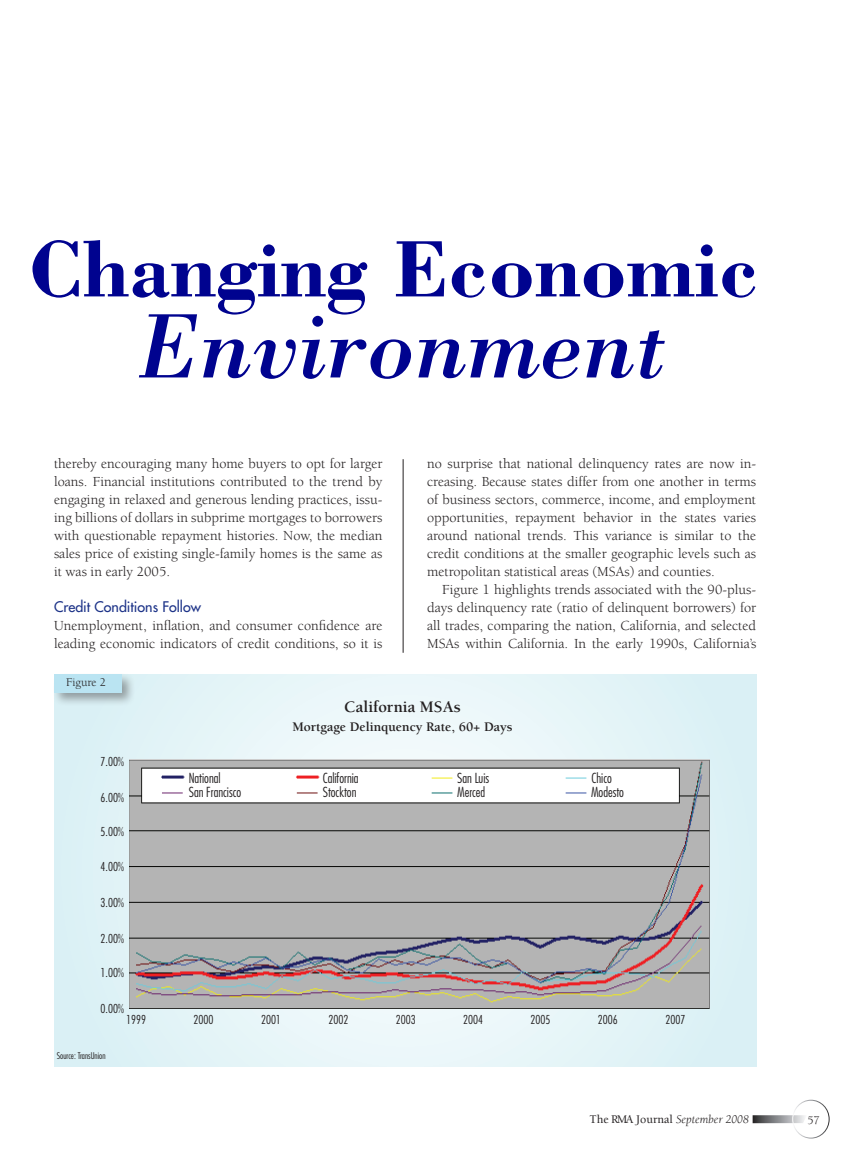
<style>
.page{position:relative;width:864px;height:1175px;background:#fff}
.page>*{position:absolute;margin:0;border:0;box-sizing:border-box;transform-origin:0 0}
.t1{font:italic 94.5px "Bodoni";color:#00038f}
.t2{font:700 82.5px "Bodoni";color:#00038f}
.t3{font:700 16.5px "Berkeley";color:#231f20}
.Body_text{font:14.25px/18px "Berkeley";color:#231f20;text-align:justify}
.First_paragraph{font:14.25px/18px "Berkeley";color:#231f20}
.Sub_heads{font:14.25px "Futura";color:#1d3388}
.t4{font:300 condensed 13.5px "Futura";color:#231f20}
.t5{font:700 13.5px "Berkeley";color:#231f20}
.t6{font:300 condensed 12px "Futura";color:#231f20}
.t7{font:500 12px "Berkeley";color:#231f20}
.t8{font:12px "Berkeley";color:#231f20}
.t9{font:300 condensed 9px "Futura";color:#231f20}
.s1{font-weight:400;font-style:italic}
</style>
<div class="page">
<svg style="left:753px;top:1115px;width:52px;height:8px"></svg>
<div style="left:792px;top:1099px;width:38px;height:39px;border:1px solid #fff;border-radius:50%"></div>
<div style="left:54px;top:675px;width:702px;height:391px;background:linear-gradient(to right,#e6f5f8,#e5f5f8)"></div>
<div style="left:52px;top:672px;width:90px;height:41px;background:#231f20;opacity:.4"></div>
<div style="left:54px;top:674px;width:68px;height:18px;background:#bae4f2"></div>
<img style="left:129px;top:759px;width:581px;height:249px">
<div style="left:186px;top:770px;width:75px;height:30px;background:#fff"></div>
<div style="left:320px;top:770px;width:57px;height:30px;background:#fff"></div>
<div style="left:453px;top:770px;width:58px;height:29px;background:#fff"></div>
<div style="left:588px;top:770px;width:50px;height:30px;background:#fff"></div>
<hr style="left:403px;top:459px;width:1px;height:193px;background:#231f20">
<p class="t2" style="left:28px;top:218px;width:733px">Changing Economic</p>
<p class="t1" style="left:136px;top:289px;width:532px">Environment</p>
<p class="Body_text" style="left:54px;top:455px;width:330px">thereby encouraging many home buyers to opt for larger loans. Financial institutions contributed to the trend by engaging in relaxed and generous lending practices, issu&shy;ing billions of dollars in subprime mortgages to borrowers with questionable repayment histories. Now, the median sales price of existing single-family homes is the same as it was in early 2005.</p>
<p class="Sub_heads" style="left:54px;top:598px;width:149px">Credit Conditions Follow</p>
<p class="First_paragraph" style="left:54px;top:617px;width:330px">Unemployment, inflation, and consumer confidence are leading economic indicators of credit conditions, so it is</p>
<p class="t8" style="left:66px;top:676px;width:42px">Figure 2</p>
<p class="First_paragraph" style="left:427px;top:455px;width:331px;text-align:justify">no surprise that national delinquency rates are now in&shy;creasing. Because states differ from one another in terms of business sectors, commerce, income, and employment opportunities, repayment behavior in the states varies around national trends. This variance is similar to the credit conditions at the smaller geographic levels such as metropolitan statistical areas (MSAs) and counties.</p>
<p class="Body_text" style="left:427px;top:581px;width:331px;text-indent:15px">Figure 1 highlights trends associated with the 90-plus&shy;days delinquency rate (ratio of delinquent borrowers) for all trades, comparing the nation, California, and selected MSAs within California. In the early 1990s, California’s</p>
<p class="t3" style="left:344px;top:698px;width:118px">California MSAs</p>
<p class="t5" style="left:292px;top:719px;width:222px">Mortgage Delinquency Rate, 60+ Days</p>
<p class="t6" style="left:101px;top:754px;width:25px">7.00%</p>
<p class="t6" style="left:101px;top:790px;width:25px">6.00%</p>
<p class="t6" style="left:101px;top:824px;width:25px">5.00%</p>
<p class="t6" style="left:101px;top:859px;width:25px">4.00%</p>
<p class="t6" style="left:101px;top:895px;width:25px">3.00%</p>
<p class="t6" style="left:101px;top:931px;width:25px">2.00%</p>
<p class="t6" style="left:101px;top:965px;width:25px">1.00%</p>
<p class="t6" style="left:101px;top:1001px;width:25px">0.00%</p>
<p class="t4" style="left:189px;top:770px;width:33px">National</p>
<p class="t4" style="left:189px;top:784px;width:54px">San Francisco</p>
<p class="t4" style="left:323px;top:770px;width:37px">California</p>
<p class="t4" style="left:323px;top:784px;width:35px">Stockton</p>
<p class="t4" style="left:591px;top:770px;width:22px">Chico</p>
<p class="t4" style="left:591px;top:784px;width:35px">Modesto</p>
<p class="t4" style="left:457px;top:770px;width:34px">San Luis</p>
<p class="t4" style="left:457px;top:784px;width:30px">Merced</p>
<p class="t6" style="left:126px;top:1012px;width:21px">1999</p>
<p class="t6" style="left:194px;top:1012px;width:21px">2000</p>
<p class="t6" style="left:261px;top:1012px;width:21px">2001</p>
<p class="t6" style="left:328px;top:1012px;width:21px">2002</p>
<p class="t6" style="left:396px;top:1012px;width:21px">2003</p>
<p class="t6" style="left:463px;top:1012px;width:21px">2004</p>
<p class="t6" style="left:531px;top:1012px;width:21px">2005</p>
<p class="t6" style="left:598px;top:1012px;width:21px">2006</p>
<p class="t6" style="left:665px;top:1012px;width:21px">2007</p>
<p class="t9" style="left:57px;top:1050px;width:50px">Source: TransUnion</p>
<p class="t7" style="left:589px;top:1113px;width:161px">The RMA Journal <span class="s1">September 2008</span></p>
<p class="t8" style="left:807px;top:1114px;width:14px">57</p>
</div>
